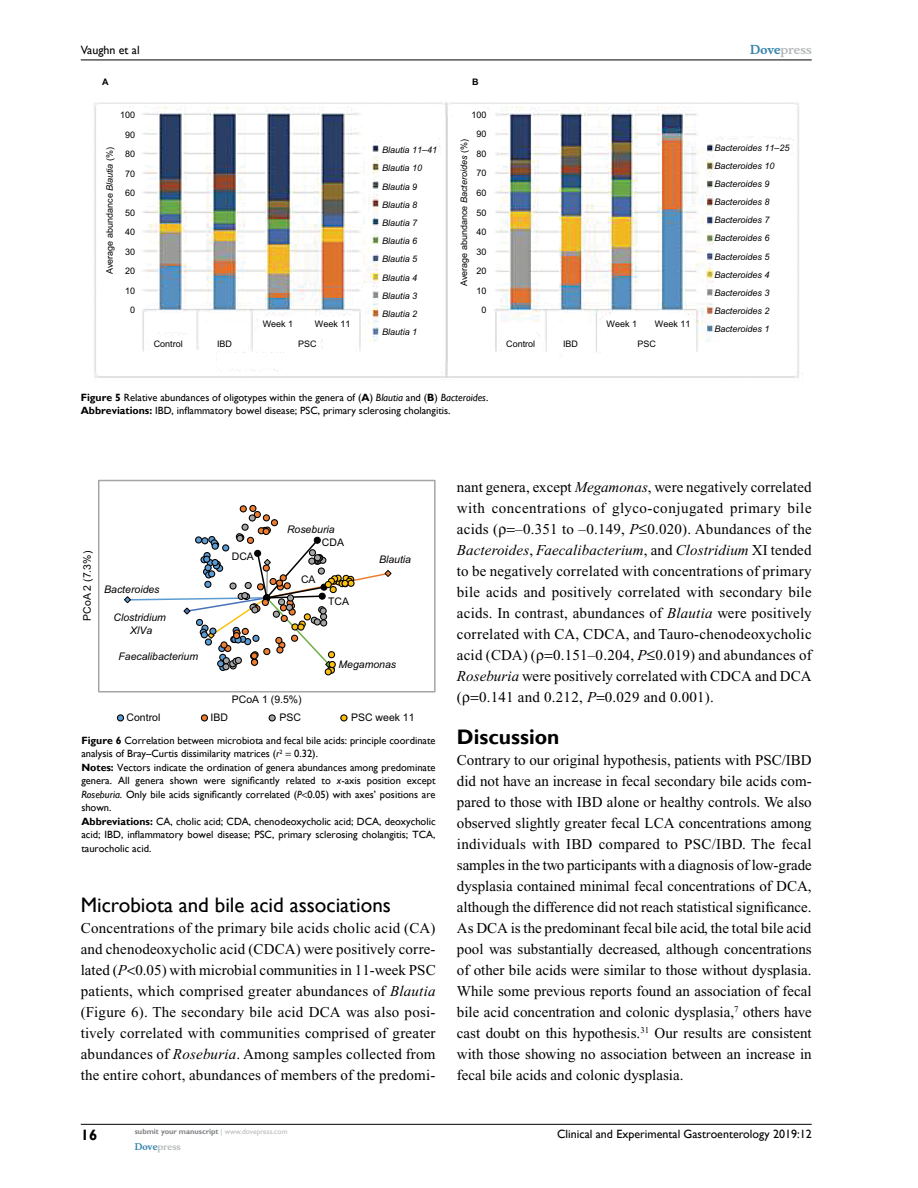
<style>
.page{position:relative;width:918px;height:1188px;background:#fff}
.page>*{position:absolute;margin:0;border:0;box-sizing:border-box;transform-origin:0 0}
.t1{font:21px "Gill Sans";color:#000}
.t2{font:700 21px "Gill Sans";color:#000}
.t3{font:15px/21px "Times New Roman";letter-spacing:.005em;color:#000;text-align:justify}
.t4{font:700 15px "Gill Sans";color:#000}
.t5{font:12px "Gill Sans";color:#000}
.t6{font:700 12px "Musee";color:#b8babc}
.t7{font:10.5px/13.5px "Gill Sans";color:#000}
.t8{font:italic 10.5px/12.6px "Arial";color:#010101;text-align:center}
.t9{font:10.5px "Arial";color:#010101}
.t10{font:italic 9px/18.3px "Arial";color:#000}
.t11{font:9px "Arial";color:#000}
.t12{font:700 9px "Musee";color:#b8babc}
.t13{font:700 9px "Arial";color:#000}
.t14{font:700 7.5px "Gill Sans";color:#808285}
.s1{color:#3785ad}
.s2{font-style:italic}
.s3{font-weight:700}
.s4{font-weight:400;color:#b8babc}
</style>
<div class="page">
<hr style="left:81px;top:1124px;width:731px;height:1px;background:#000">
<hr style="left:81px;top:60px;width:731px;height:1px;background:#000">
<img style="left:94px;top:102px;width:709px;height:276px">
<div style="left:98px;top:480px;width:338px;height:213px;border:2px solid #a5a5a5"></div>
<svg style="left:124px;top:505px;width:268px;height:170px"></svg>
<div style="left:341px;top:580px;width:8px;height:7px;border:1px solid #010101;border-radius:50%"></div>
<div style="left:117px;top:715px;width:7px;height:6px;background:#5d9bd3;border-radius:50%"></div>
<div style="left:117px;top:714px;width:7px;height:7px;border:1px solid #010101;border-radius:50%"></div>
<svg style="left:201px;top:715px;width:6px;height:6px"></svg>
<div style="left:201px;top:714px;width:7px;height:7px;border:1px solid #010101;border-radius:50%"></div>
<svg style="left:269px;top:715px;width:6px;height:6px"></svg>
<div style="left:269px;top:714px;width:7px;height:7px;border:1px solid #010101;border-radius:50%"></div>
<svg style="left:341px;top:716px;width:6px;height:5px"></svg>
<div style="left:340px;top:714px;width:8px;height:7px;border:1px solid #010101;border-radius:50%"></div>
<p class="t5" style="left:81px;top:43px;width:60px">Vaughn et al</p>
<p class="t6" style="left:750px;top:43px;width:63px"><span class="s1">Dove</span>press</p>
<p class="t13" style="left:102px;top:76px;width:8px">A</p>
<p class="t13" style="left:472px;top:76px;width:8px">B</p>
<p class="t11" style="left:120px;top:109px;width:17px">100</p>
<p class="t11" style="left:472px;top:109px;width:16px">100</p>
<p class="t11" style="left:477px;top:128px;width:12px">90</p>
<p class="t11" style="left:125px;top:129px;width:12px">90</p>
<p class="t11" style="left:458px;top:286px;width:149px;rotate:-90deg">Average abundance <span class="s2">Bacteroides</span> (%)</p>
<p class="t11" style="left:103px;top:274px;width:129px;rotate:-90deg">Average abundance <span class="s2">Blautia</span> (%)</p>
<p class="t10" style="left:714px;top:139px;width:77px">Bacteroides 11–25<br>Bacteroides 10<br>Bacteroides 9<br>Bacteroides 8<br>Bacteroides 7<br>Bacteroides 6<br>Bacteroides 5<br>Bacteroides 4<br>Bacteroides 3<br>Bacteroides 2<br>Bacteroides 1</p>
<p class="t10" style="left:382px;top:141px;width:57px">Blautia 11–41<br>Blautia 10<br>Blautia 9<br>Blautia 8<br>Blautia 7<br>Blautia 6<br>Blautia 5<br>Blautia 4<br>Blautia 3<br>Blautia 2<br>Blautia 1</p>
<p class="t11" style="left:477px;top:148px;width:12px">80</p>
<p class="t11" style="left:125px;top:148px;width:12px">80</p>
<p class="t11" style="left:477px;top:167px;width:12px">70</p>
<p class="t11" style="left:125px;top:167px;width:12px">70</p>
<p class="t11" style="left:477px;top:187px;width:12px">60</p>
<p class="t11" style="left:125px;top:187px;width:12px">60</p>
<p class="t11" style="left:477px;top:206px;width:12px">50</p>
<p class="t11" style="left:125px;top:206px;width:12px">50</p>
<p class="t11" style="left:477px;top:226px;width:12px">40</p>
<p class="t11" style="left:125px;top:226px;width:12px">40</p>
<p class="t11" style="left:477px;top:245px;width:12px">30</p>
<p class="t11" style="left:125px;top:245px;width:12px">30</p>
<p class="t11" style="left:477px;top:265px;width:12px">20</p>
<p class="t11" style="left:125px;top:265px;width:12px">20</p>
<p class="t11" style="left:477px;top:284px;width:12px">10</p>
<p class="t11" style="left:125px;top:284px;width:12px">10</p>
<p class="t11" style="left:130px;top:304px;width:7px">0</p>
<p class="t11" style="left:482px;top:304px;width:7px">0</p>
<p class="t11" style="left:263px;top:317px;width:32px">Week 1</p>
<p class="t11" style="left:315px;top:317px;width:37px">Week 11</p>
<p class="t11" style="left:607px;top:317px;width:32px">Week 1</p>
<p class="t11" style="left:655px;top:317px;width:37px">Week 11</p>
<p class="t11" style="left:154px;top:338px;width:31px">Control</p>
<p class="t11" style="left:217px;top:338px;width:17px">IBD</p>
<p class="t11" style="left:298px;top:338px;width:20px">PSC</p>
<p class="t7" style="left:81px;top:391px;width:409px"><span class="s3">Figure 5</span> Relative abundances of oligotypes within the genera of (<span class="s3">A</span>) <span class="s2">Blautia</span> and (<span class="s3">B</span>) <span class="s2">Bacteroides</span>.<br><span class="s3">Abbreviations:</span> IBD, inflammatory bowel disease; PSC, primary sclerosing cholangitis.</p>
<p class="t11" style="left:506px;top:338px;width:30px">Control</p>
<p class="t11" style="left:563px;top:338px;width:17px">IBD</p>
<p class="t11" style="left:638px;top:338px;width:20px">PSC</p>
<p class="t8" style="left:287px;top:524px;width:49px">Roseburia</p>
<p class="t9" style="left:80px;top:621px;width:71px;rotate:-90deg">PCoA 2 (7.3%)</p>
<p class="t8" style="left:104px;top:583px;width:57px">Bacteroides</p>
<p class="t8" style="left:114px;top:612px;width:54px">Clostridium<br>XlVa</p>
<p class="t8" style="left:118px;top:650px;width:81px">Faecalibacterium</p>
<p class="t9" style="left:232px;top:549px;width:24px">DCA</p>
<p class="t9" style="left:322px;top:535px;width:24px">CDA</p>
<p class="t9" style="left:301px;top:572px;width:16px">CA</p>
<p class="t9" style="left:328px;top:594px;width:22px">TCA</p>
<p class="t8" style="left:379px;top:553px;width:33px">Blautia</p>
<p class="t8" style="left:339px;top:659px;width:59px">Megamonas</p>
<p class="t9" style="left:232px;top:692px;width:71px">PCoA 1 (9.5%)</p>
<p class="t9" style="left:127px;top:710px;width:35px">Control</p>
<p class="t9" style="left:211px;top:710px;width:19px">IBD</p>
<p class="t9" style="left:279px;top:710px;width:23px">PSC</p>
<p class="t9" style="left:351px;top:710px;width:65px">PSC week 11</p>
<p class="t7" style="left:81px;top:734px;width:356px"><span class="s3">Figure 6</span> Correlation between microbiota and fecal bile acids: principle coordinate analysis of Bray–Curtis dissimilarity matrices (<span class="s2">r</span><sup>2</sup> 0.32).<br><span class="s3">Notes:</span> Vectors indicate the ordination of genera abundances among predominate genera. All genera shown were significantly related to <span class="s2">x</span>-axis position except <span class="s2">Roseburia</span>. Only bile acids significantly correlated (<span class="s2">P</span> 0.05) with axes’ positions are shown.<br><span class="s3">Abbreviations:</span> CA, cholic acid; CDA, chenodeoxycholic acid; DCA, deoxycholic acid; IBD, inflammatory bowel disease; PSC, primary sclerosing cholangitis; TCA, taurocholic acid.</p>
<h1 class="t1" style="left:81px;top:892px;width:312px">Microbiota and bile acid associations</h1>
<p class="t3" style="left:81px;top:917px;width:356px">Concentrations of the primary bile acids cholic acid (CA) and chenodeoxycholic acid (CDCA) were positively corre&shy;lated (<span class="s2">P</span> 0.05) with microbial communities in 11-week PSC patients, which comprised greater abundances of <span class="s2">Blautia </span>(Figure 6). The secondary bile acid DCA was also posi&shy;tively correlated with communities comprised of greater abundances of <span class="s2">Roseburia</span>. Among samples collected from the entire cohort, abundances of members of the predomi-</p>
<p class="t4" style="left:81px;top:1126px;width:18px">16</p>
<p class="t14" style="left:135px;top:1127px;width:154px">submit your manuscript <span class="s4">| www.dovepress.com</span></p>
<p class="t12" style="left:135px;top:1141px;width:48px"><span class="s1">Dove</span>press</p>
<p class="t3" style="left:457px;top:476px;width:356px">nant genera, except <span class="s2">Megamonas</span>, were negatively correlated with concentrations of glyco-conjugated primary bile acids ( –0.351 to –0.149, <span class="s2">P</span>≤0.020). Abundances of the <span class="s2">Bacteroides</span>, <span class="s2">Faecalibacterium</span>, and <span class="s2">Clostridium</span> XI tended to be negatively correlated with concentrations of primary bile acids and positively correlated with secondary bile acids. In contrast, abundances of <span class="s2">Blautia</span> were positively correlated with CA, CDCA, and Tauro-chenodeoxycholic acid (CDA) ( 0.151–0.204, <span class="s2">P</span>≤0.019) and abundances of <span class="s2">Roseburia</span> were positively correlated with CDCA and DCA ( 0.141 and 0.212, <span class="s2">P</span> 0.029 and 0.001).</p>
<h1 class="t2" style="left:457px;top:724px;width:104px">Discussion</h1>
<p class="t3" style="left:457px;top:749px;width:356px">Contrary to our original hypothesis, patients with PSC/IBD did not have an increase in fecal secondary bile acids com&shy;pared to those with IBD alone or healthy controls. We also observed slightly greater fecal LCA concentrations among individuals with IBD compared to PSC/IBD. The fecal samples in the two participants with a diagnosis of low-grade dysplasia contained minimal fecal concentrations of DCA, although the difference did not reach statistical significance.<br>As DCA is the predominant fecal bile acid, the total bile acid pool was substantially decreased, although concentrations of other bile acids were similar to those without dysplasia.<br>While some previous reports found an association of fecal bile acid concentration and colonic dysplasia,<sup>7</sup> others have cast doubt on this hypothesis.<sup>31</sup> Our results are consistent with those showing no association between an increase in fecal bile acids and colonic dysplasia.</p>
<p class="t5" style="left:557px;top:1127px;width:256px">Clinical and Experimental Gastroenterology 2019:12</p>
</div>
